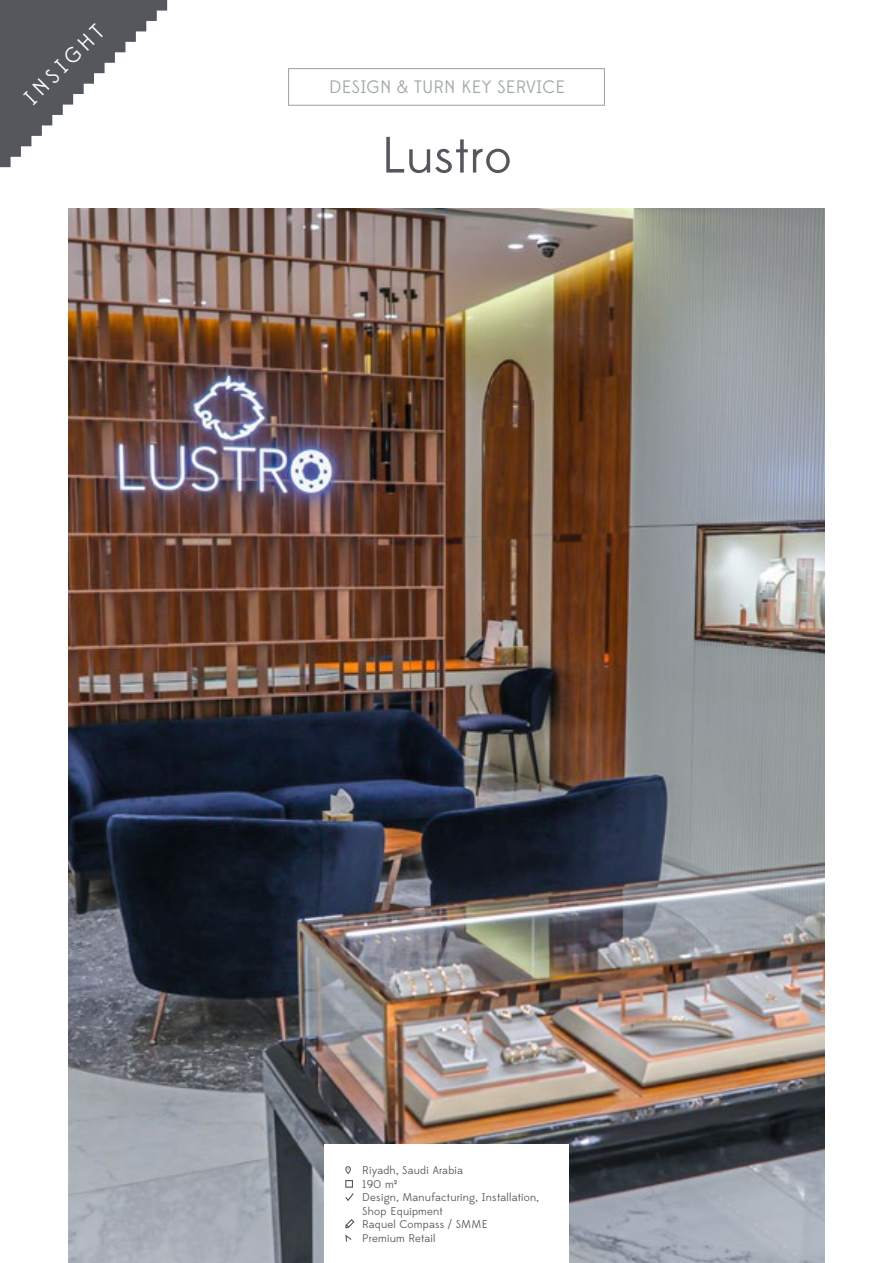
<style>
.page{position:relative;width:893px;height:1263px;background:#fff}
.page>*{position:absolute;margin:0;border:0;box-sizing:border-box;transform-origin:0 0}
.Fact_Box_Headline{font:51px "Edmondsans";color:#54575c}
.Headline__h2{font:21.6px "Edmondsans";color:#fff}
.Copytext{font:18px "Edmondsans";letter-spacing:.01em;color:#a0a9a8}
.Fact_Box_Left_Column{font:11.25px/13.5px "Edmondsans";letter-spacing:.02em;color:#54575c}
</style>
<div class="page">
<img style="left:68px;top:208px;width:757px;height:1055px">
<div style="left:324px;top:1144px;width:245px;height:119px;background:#fff"></div>
<svg style="left:345px;top:1166px;width:6px;height:8px"></svg>
<svg style="left:345px;top:1180px;width:9px;height:21px"></svg>
<svg style="left:345px;top:1219px;width:9px;height:9px"></svg>
<svg style="left:345px;top:1234px;width:6px;height:8px"></svg>
<svg style="left:0;top:0;width:167px;height:167px"></svg>
<svg style="left:288px;top:68px;width:317px;height:38px"></svg>
<p class="Headline__h2" style="left:19px;top:92px;width:104px;rotate:-45deg">INSIGHT</p>
<p class="Copytext" style="left:329px;top:77px;width:238px">DESIGN &amp; TURN KEY SERVICE</p>
<p class="Fact_Box_Headline" style="left:381px;top:126px;width:132px">Lustro</p>
<p class="Fact_Box_Left_Column" style="left:362px;top:1164px;width:102px">Riyadh, Saudi Arabia</p>
<p class="Fact_Box_Left_Column" style="left:362px;top:1177px;width:37px">190 m²</p>
<p class="Fact_Box_Left_Column" style="left:362px;top:1191px;width:178px">Design, Manufacturing, Installation,<br>Shop Equipment</p>
<p class="Fact_Box_Left_Column" style="left:362px;top:1218px;width:127px">Raquel Compass / SMME</p>
<p class="Fact_Box_Left_Column" style="left:362px;top:1231px;width:75px">Premium Retail</p>
</div>
